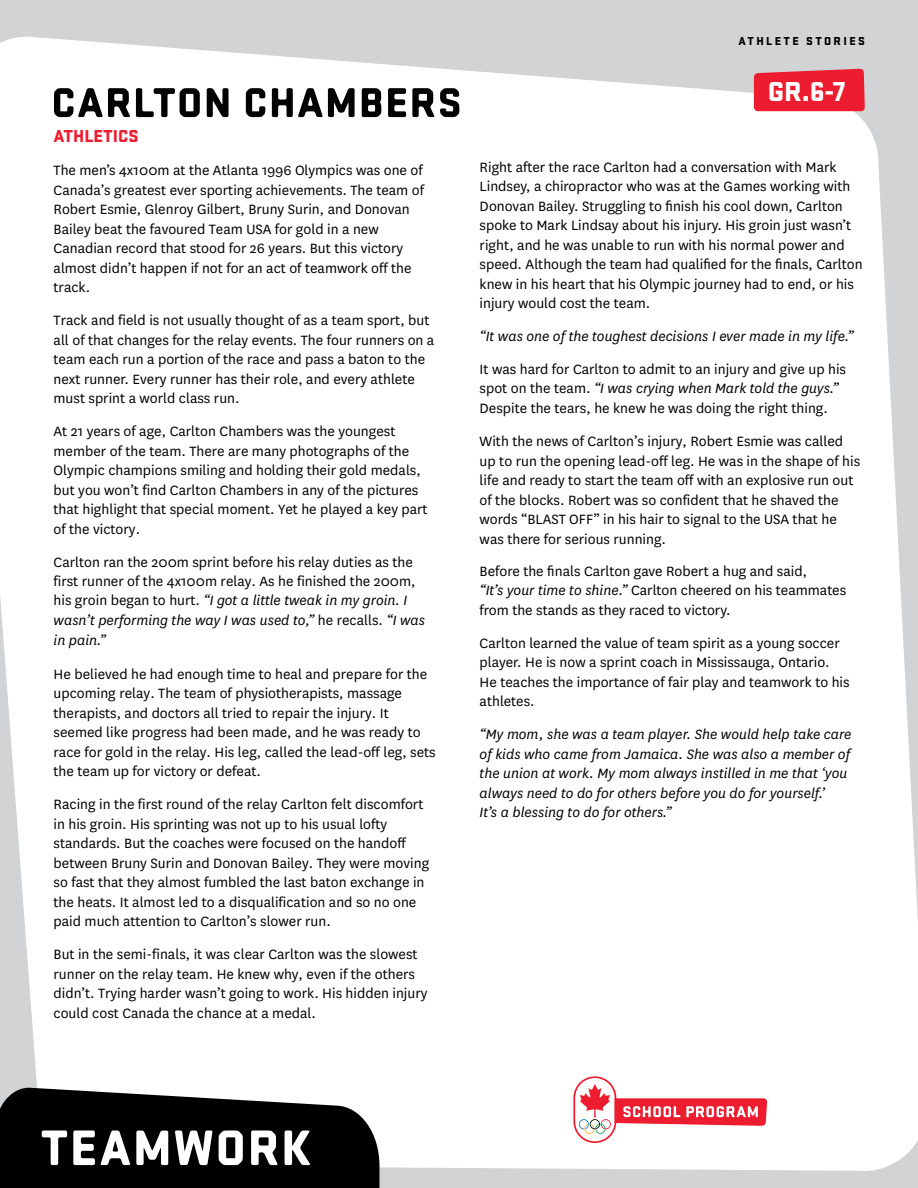
<style>
.page{position:relative;width:918px;height:1188px;background:#d1d3d4}
.page>*{position:absolute;margin:0;border:0;box-sizing:border-box;transform-origin:0 0}
.t1{font:900 28.5px "Stratum 2";color:#fff}
.Text_-_stories{font:900 18px "Stratum 2";color:#ed1c2f}
.Text_-_stories-2{font:15.75px/19.5px "National";color:#000}
.Text_-_stories-3{font:italic 15.75px/19.5px "National";color:#000}
.t2{font:900 12px "Stratum 2";letter-spacing:.2em;color:#000}
.s1{font-style:italic}
.s2{font-style:normal}
</style>
<div class="page">
<div style="left:0;top:36px;width:918px;height:1139px;background:#fff"></div>
<div style="left:754px;top:69px;width:111px;height:42px;background:#ed1c2f"></div>
<svg style="left:573px;top:1076px;width:194px;height:67px;background:#f8b9be"></svg>
<svg style="left:0;top:1087px;width:379px;height:101px;background:#3d3d3d"></svg>
<svg style="left:54px;top:88px;width:76px;height:29px;background:#777"></svg>
<svg style="left:136px;top:88px;width:64px;height:29px;background:#7f8080"></svg>
<svg style="left:207px;top:88px;width:22px;height:29px"></svg>
<svg style="left:246px;top:88px;width:19px;height:29px"></svg>
<svg style="left:272px;top:88px;width:83px;height:29px;background:#757575"></svg>
<svg style="left:362px;top:88px;width:19px;height:29px"></svg>
<svg style="left:388px;top:88px;width:18px;height:29px"></svg>
<svg style="left:412px;top:88px;width:47px;height:29px"></svg>
<p class="Text_-_stories" style="left:54px;top:123px;width:87px">ATHLETICS</p>
<p class="Text_-_stories-2" style="left:54px;top:160px;width:372px">The men’s 4x100m at the Atlanta 1996 Olympics was one of Canada’s greatest ever sporting achievements. The team of Robert Esmie, Glenroy Gilbert, Bruny Surin, and Donovan Bailey beat the favoured Team USA for gold in a new Canadian record that stood for 26 years. But this victory almost didn’t happen if not for an act of teamwork off the track.</p>
<p class="Text_-_stories-2" style="left:54px;top:310px;width:382px">Track and field is not usually thought of as a team sport, but all of that changes for the relay events. The four runners on a team each run a portion of the race and pass a baton to the next runner. Every runner has their role, and every athlete must sprint a world class run.</p>
<p class="Text_-_stories-2" style="left:54px;top:421px;width:376px">At 21 years of age, Carlton Chambers was the youngest member of the team. There are many photographs of the Olympic champions smiling and holding their gold medals, but you won’t find Carlton Chambers in any of the pictures that highlight that special moment. Yet he played a key part of the victory.</p>
<p class="Text_-_stories-2" style="left:54px;top:551px;width:373px">Carlton ran the 200m sprint before his relay duties as the first runner of the 4x100m relay. As he finished the 200m, his groin began to hurt. <span class="s1">“I got a little tweak in my groin. I wasn’t performing the way I was used to,”</span> he recalls. <span class="s1">“I was in pain.”</span></p>
<p class="Text_-_stories-2" style="left:54px;top:663px;width:384px">He believed he had enough time to heal and prepare for the upcoming relay. The team of physiotherapists, massage therapists, and doctors all tried to repair the injury. It seemed like progress had been made, and he was ready to race for gold in the relay. His leg, called the lead-off leg, sets the team up for victory or defeat.</p>
<p class="Text_-_stories-2" style="left:54px;top:794px;width:377px">Racing in the first round of the relay Carlton felt discomfort in his groin. His sprinting was not up to his usual lofty standards. But the coaches were focused on the handoff between Bruny Surin and Donovan Bailey. They were moving so fast that they almost fumbled the last baton exchange in the heats. It almost led to a disqualification and so no one paid much attention to Carlton’s slower run.</p>
<p class="Text_-_stories-2" style="left:54px;top:944px;width:375px">But in the semi-finals, it was clear Carlton was the slowest runner on the relay team. He knew why, even if the others didn’t. Trying harder wasn’t going to work. His hidden injury could cost Canada the chance at a medal.</p>
<p class="t2" style="left:738px;top:33px;width:128px">ATHLETE STORIES</p>
<h1 class="t1" style="left:768px;top:71px;width:79px">GR.6-7</h1>
<p class="Text_-_stories-2" style="left:480px;top:156px;width:385px">Right after the race Carlton had a conversation with Mark Lindsey, a chiropractor who was at the Games working with Donovan Bailey. Struggling to finish his cool down, Carlton spoke to Mark Lindsay about his injury. His groin just wasn’t right, and he was unable to run with his normal power and speed. Although the team had qualified for the finals, Carlton knew in his heart that his Olympic journey had to end, or his injury would cost the team.</p>
<p class="Text_-_stories-3" style="left:480px;top:319px;width:376px;line-height:33px">“It was one of the toughest decisions I ever made in my life.”<br><span class="s2">It was hard for Carlton to admit to an injury and give up his</span></p>
<p class="Text_-_stories-2" style="left:480px;top:377px;width:361px;line-height:20.1px">spot on the team. <span class="s1">“I was crying when Mark told the guys.”<br></span>Despite the tears, he knew he was doing the right thing.</p>
<p class="Text_-_stories-2" style="left:480px;top:430px;width:382px">With the news of Carlton’s injury, Robert Esmie was called up to run the opening lead-off leg. He was in the shape of his life and ready to start the team off with an explosive run out of the blocks. Robert was so confident that he shaved the words “BLAST OFF” in his hair to signal to the USA that he was there for serious running.</p>
<p class="Text_-_stories-2" style="left:480px;top:561px;width:368px">Before the finals Carlton gave Robert a hug and said,<br><span class="s1">“It’s your time to shine.”</span> Carlton cheered on his teammates from the stands as they raced to victory.</p>
<p class="Text_-_stories-2" style="left:480px;top:633px;width:371px">Carlton learned the value of team spirit as a young soccer player. He is now a sprint coach in Mississauga, Ontario.<br>He teaches the importance of fair play and teamwork to his athletes.</p>
<p class="Text_-_stories-3" style="left:480px;top:724px;width:373px">“My mom, she was a team player. She would help take care of kids who came from Jamaica. She was also a member of the union at work. My mom always instilled in me that ‘you always need to do for others before you do for yourself.’<br>It’s a blessing to do for others.”</p>
</div>
